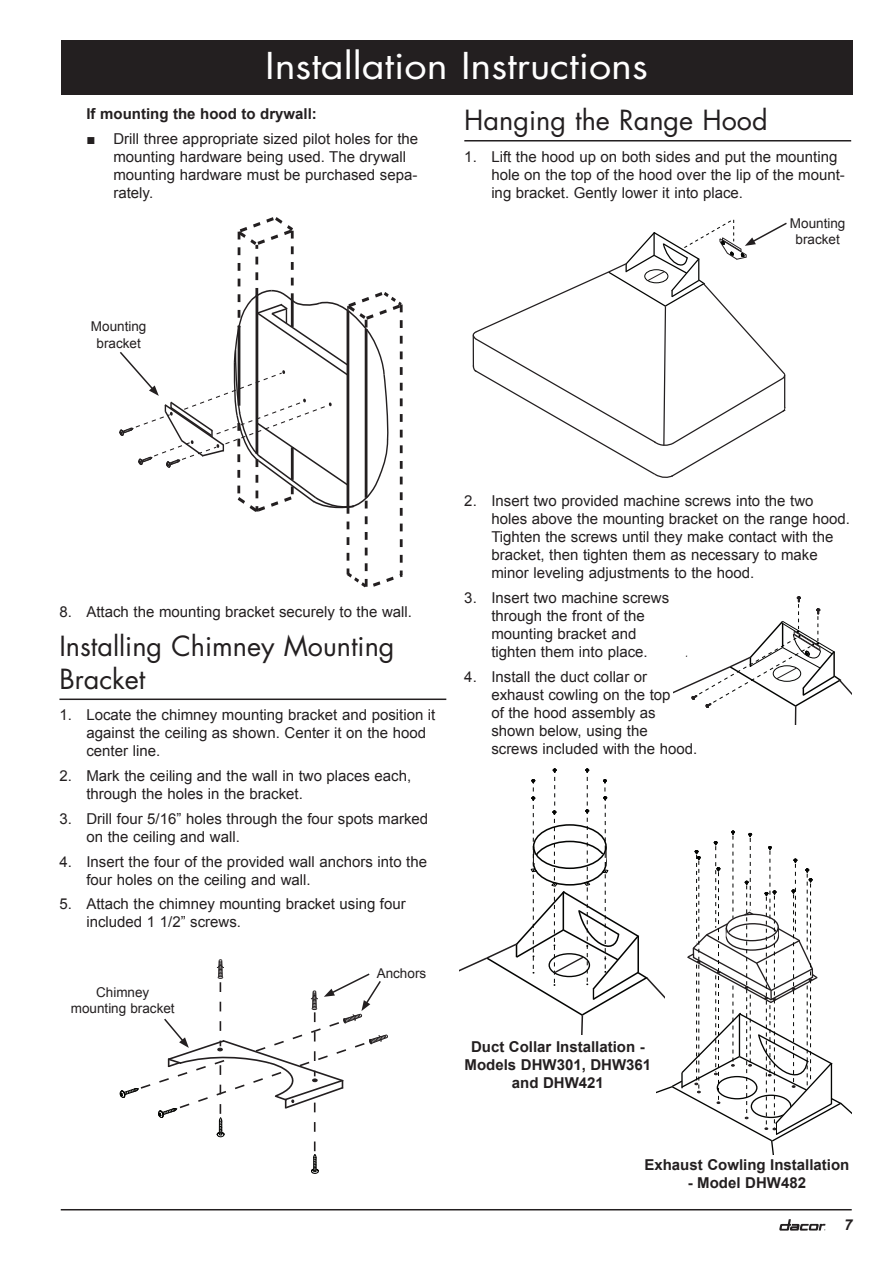
<style>
.page{position:relative;width:893px;height:1263px;background:#fff}
.page>*{position:absolute;margin:0;border:0;box-sizing:border-box;transform-origin:0 0}
.Heading_1__Non_TOC{font:36px "Futura Std";color:#fff;scale:1.1 1}
.Heading_2{font:27px/32.4px "Futura Std";color:#231f20}
.t1{font:15px/18px "Arial";color:#231f20}
.Caption_-_Center_10{font:700 15px/18px "Arial";color:#231f20;text-align:center}
.Body_-_Indent{font:700 15px "Arial";color:#231f20}
.t2{font:italic 700 15px "Arial";color:#231f20}
.Legend_-_Center_9{font:13.5px/16.2px "Arial";color:#231f20;text-align:center}
</style>
<div class="page">
<svg style="left:779px;top:1219px;width:46px;height:11px"></svg>
<hr style="left:61px;top:1209px;width:791px;height:1px;background:#231f20">
<hr style="left:59px;top:698px;width:387px;height:2px;background:#231f20">
<hr style="left:464px;top:140px;width:387px;height:1px;background:#231f20">
<div style="left:61px;top:40px;width:791px;height:54px;background:#231f20"></div>
<svg style="left:119px;top:217px;width:284px;height:371px"></svg>
<svg style="left:674px;top:596px;width:177px;height:129px"></svg>
<svg style="left:119px;top:959px;width:269px;height:215px"></svg>
<svg style="left:472px;top:220px;width:315px;height:258px"></svg>
<svg style="left:459px;top:769px;width:392px;height:385px"></svg>
<p class="Heading_1__Non_TOC" style="left:265px;top:43px;width:349px">Installation Instructions</p>
<p class="Body_-_Indent" style="left:86px;top:104px;width:232px">If mounting the hood to drywall:</p>
<p class="t1" style="left:113px;top:130px;width:306px;text-indent:-27px">■ Drill three appropriate sized pilot holes for the mounting hardware being used. The drywall mounting hardware must be purchased sepa&shy;rately.</p>
<p class="Legend_-_Center_9" style="left:91px;top:319px;width:57px">Mounting bracket</p>
<p class="Heading_2" style="left:464px;top:104px;width:305px">Hanging the Range Hood</p>
<p class="t1" style="left:491px;top:148px;width:355px;text-indent:-27px">1. Lift the hood up on both sides and put the mounting hole on the top of the hood over the lip of the mount&shy;ing bracket. Gently lower it into place.</p>
<p class="Legend_-_Center_9" style="left:790px;top:215px;width:57px">Mounting bracket</p>
<p class="t1" style="left:59px;top:603px;width:354px">8. Attach the mounting bracket securely to the wall.</p>
<p class="Heading_2" style="left:59px;top:631px;width:337px">Installing Chimney Mounting<br>Bracket</p>
<p class="t1" style="left:86px;top:706px;width:350px;text-indent:-27px">1. Locate the chimney mounting bracket and position it against the ceiling as shown. Center it on the hood center line.</p>
<p class="t1" style="left:86px;top:767px;width:326px;text-indent:-27px">2. Mark the ceiling and the wall in two places each, through the holes in the bracket.</p>
<p class="t1" style="left:86px;top:810px;width:343px;text-indent:-27px">3. Drill four 5/16” holes through the four spots marked on the ceiling and wall.</p>
<p class="t1" style="left:86px;top:852px;width:342px;text-indent:-27px">4. Insert the four of the provided wall anchors into the four holes on the ceiling and wall.</p>
<p class="t1" style="left:86px;top:895px;width:321px;text-indent:-27px">5. Attach the chimney mounting bracket using four included 1 1/2” screws.</p>
<p class="Legend_-_Center_9" style="left:71px;top:984px;width:105px">Chimney mounting bracket</p>
<p class="Legend_-_Center_9" style="left:377px;top:965px;width:51px">Anchors</p>
<p class="t1" style="left:491px;top:492px;width:360px;text-indent:-27px">2. Insert two provided machine screws into the two holes above the mounting bracket on the range hood.<br>Tighten the screws until they make contact with the bracket, then tighten them as necessary to make minor leveling adjustments to the hood.</p>
<p class="t1" style="left:464px;top:589px;width:206px;text-align:center">3. Insert two machine screws through the front of the mounting bracket and<br>tighten them into place.</p>
<p class="t1" style="left:491px;top:667px;width:207px;text-indent:-27px">4. Install the duct collar or exhaust cowling on the top<br>of the hood assembly as shown below, using the screws included with the hood.</p>
<p class="Caption_-_Center_10" style="left:471px;top:1038px;width:175px">Duct Collar Installation -</p>
<p class="Caption_-_Center_10" style="left:465px;top:1056px;width:188px">Models DHW301, DHW361 and DHW421</p>
<p class="Caption_-_Center_10" style="left:644px;top:1157px;width:207px">Exhaust Cowling Installation</p>
<p class="Caption_-_Center_10" style="left:688px;top:1175px;width:120px">- Model DHW482</p>
<p class="t2" style="left:844px;top:1215px;width:10px">7</p>
</div>
